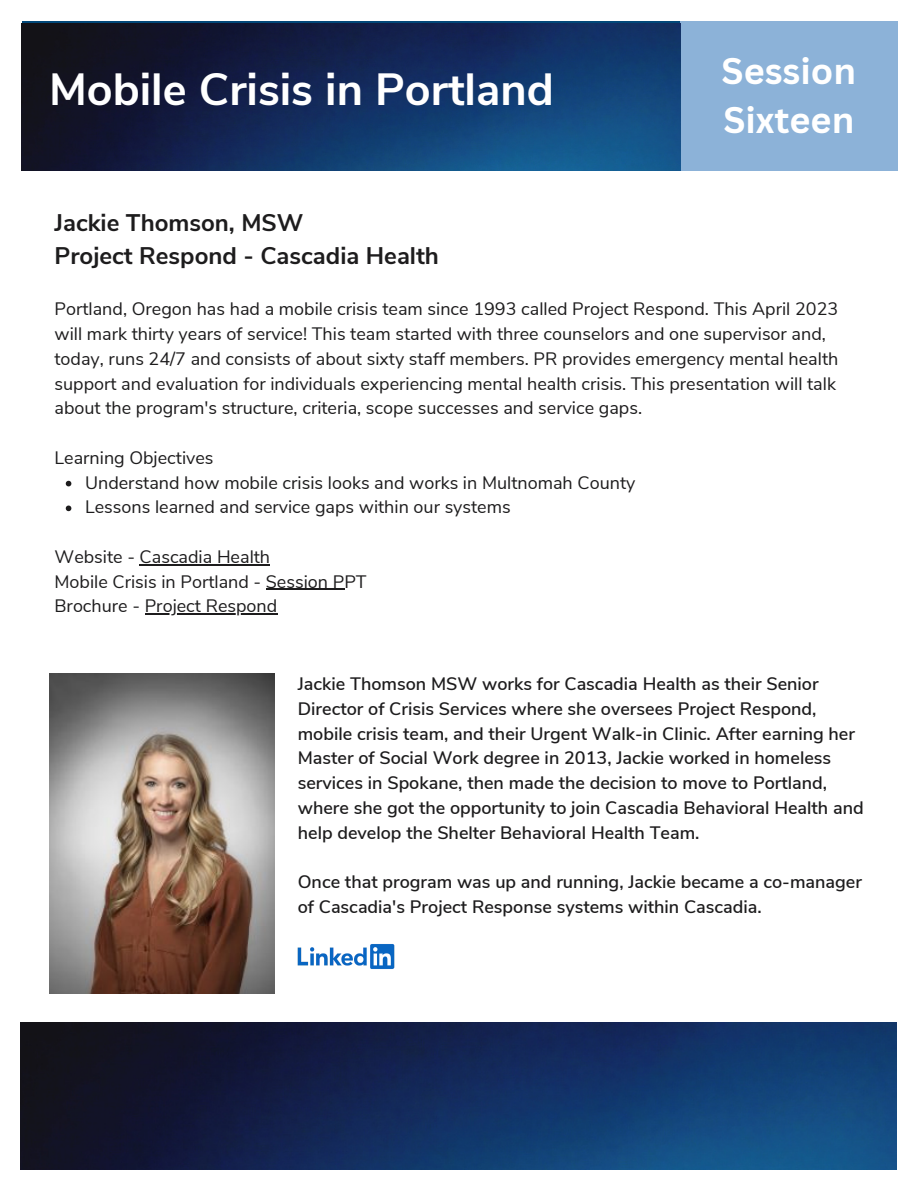
<style>
.page{position:relative;width:918px;height:1188px;background:#fff}
.page>*{position:absolute;margin:0;border:0;box-sizing:border-box;transform-origin:0 0}
.t1{font:700 45px "Nunito Sans";color:#fff}
.t2{font:700 36px "Canva Sans";color:#fff}
.t3{font:700 24px "Nunito Sans";color:#1d1c1d}
.t4{font:18px/24.8px "Nunito Sans";color:#1d1c1d}
.t5{font:600 18px/24.8px "Nunito Sans";color:#1d1c1d}
</style>
<div class="page">
<div style="left:680px;top:21px;width:218px;height:150px;background:#8cb2d8"></div>
<img style="left:22px;top:23px;width:659px;height:148px">
<img style="left:21px;top:1022px;width:876px;height:148px">
<img style="left:49px;top:674px;width:225px;height:319px">
<svg style="left:66px;top:481px;width:5px;height:5px"></svg>
<svg style="left:66px;top:506px;width:5px;height:5px"></svg>
<hr style="left:140px;top:564px;width:130px;height:1px;background:#1d1c1d">
<hr style="left:266px;top:589px;width:78px;height:1px;background:#1d1c1d">
<hr style="left:145px;top:614px;width:132px;height:1px;background:#1d1c1d">
<img style="left:298px;top:944px;width:97px;height:25px">
<p class="t1" style="left:49px;top:59px;width:506px">Mobile Crisis in Portland</p>
<p class="t2" style="left:722px;top:45px;width:136px">Session</p>
<p class="t2" style="left:723px;top:95px;width:133px">Sixteen</p>
<p class="t3" style="left:55px;top:207px;width:250px">Jackie Thomson, MSW</p>
<p class="t3" style="left:55px;top:239px;width:386px">Project Respond - Cascadia Health</p>
<p class="t4" style="left:55px;top:297px;width:785px">Portland, Oregon has had a mobile crisis team since 1993 called Project Respond. This April 2023 will mark thirty years of service! This team started with three counselors and one supervisor and, today, runs 24/7 and consists of about sixty staff members. PR provides emergency mental health support and evaluation for individuals experiencing mental health crisis. This presentation will talk about the program's structure, criteria, scope successes and service gaps.</p>
<p class="t4" style="left:55px;top:446px;width:161px">Learning Objectives</p>
<p class="t4" style="left:85px;top:470px;width:552px">Understand how mobile crisis looks and works in Multnomah County</p>
<p class="t4" style="left:85px;top:495px;width:427px">Lessons learned and service gaps within our systems</p>
<p class="t4" style="left:55px;top:545px;width:217px">Website - Cascadia Health</p>
<p class="t4" style="left:55px;top:569px;width:314px">Mobile Crisis in Portland - Session PPT</p>
<p class="t4" style="left:55px;top:594px;width:224px">Brochure - Project Respond</p>
<p class="t5" style="left:298px;top:672px;width:567px">Jackie Thomson MSW works for Cascadia Health as their Senior Director of Crisis Services where she oversees Project Respond, mobile crisis team, and their Urgent Walk-in Clinic. After earning her Master of Social Work degree in 2013, Jackie worked in homeless services in Spokane, then made the decision to move to Portland, where she got the opportunity to join Cascadia Behavioral Health and help develop the Shelter Behavioral Health Team.</p>
<p class="t5" style="left:298px;top:870px;width:566px">Once that program was up and running, Jackie became a co-manager of Cascadia's Project Response systems within Cascadia.</p>
</div>
